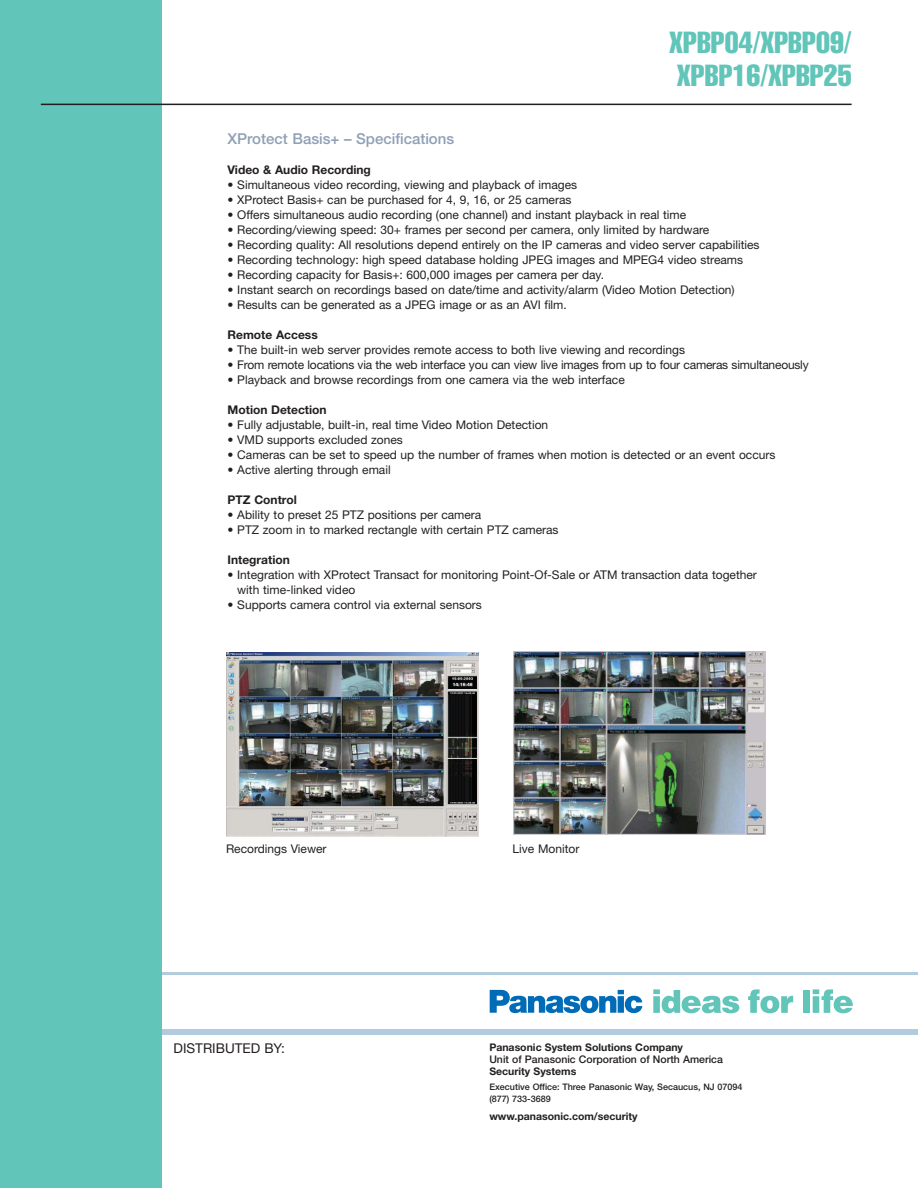
<style>
.page{position:relative;width:918px;height:1188px;background:#fff}
.page>*{position:absolute;margin:0;border:0;box-sizing:border-box;transform-origin:0 0}
.t1{font:extra-condensed 30px/33px "Helvetica";color:#61c5ba}
.t2{font:500 15px "Helvetica Neue";color:#8f9fb5}
.t3{font:13.5px "Helvetica Neue";color:#231f20}
.t4{font:12px/15px "Helvetica Neue";color:#231f20}
.t5{font:700 12px "Helvetica Neue";color:#231f20}
.t6{font:700 10.5px/12px "Helvetica Neue";color:#231f20}
.t7{font:500 9px/12px "Helvetica Neue";color:#231f20}
.s1{font-weight:500}
</style>
<div class="page">
<svg style="left:653px;top:989px;width:86px;height:24px"></svg>
<svg style="left:748px;top:989px;width:45px;height:24px"></svg>
<div style="left:803px;top:990px;width:7px;height:23px;background:#61c5ba"></div>
<svg style="left:813px;top:989px;width:40px;height:24px"></svg>
<svg style="left:490px;top:990px;width:152px;height:23px"></svg>
<div style="left:161px;top:1029px;width:757px;height:6px;background:#b2ccdd"></div>
<hr style="left:162px;top:972px;width:756px;height:3px;background:#b2ccdd">
<div style="left:0;top:0;width:162px;height:1188px;background:#61c5ba"></div>
<hr style="left:41px;top:104px;width:811px;height:1px;background:#231f20">
<img style="left:226px;top:652px;width:252px;height:184px">
<img style="left:513px;top:652px;width:252px;height:183px">
<p class="t1" style="left:669px;top:27px;width:184px">XPBP04/XPBP09/<br>XPBP16/XPBP25</p>
<p class="t2" style="left:228px;top:133px;width:228px">XProtect Basis+ – Specifications</p>
<p class="t5" style="left:228px;top:166px;width:145px">Video &amp; Audio Recording</p>
<p class="t4" style="left:228px;top:179px;width:351px">• Simultaneous video recording, viewing and playback of images</p>
<p class="t4" style="left:228px;top:194px;width:345px">• XProtect Basis+ can be purchased for 4, 9, 16, or 25 cameras</p>
<p class="t4" style="left:228px;top:209px;width:460px">• Offers simultaneous audio recording (one channel) and instant playback in real time</p>
<p class="t4" style="left:228px;top:224px;width:483px">• Recording/viewing speed: 30+ frames per second per camera, only limited by hardware</p>
<p class="t4" style="left:228px;top:239px;width:533px">• Recording quality: All resolutions depend entirely on the IP cameras and video server capabilities</p>
<p class="t4" style="left:228px;top:254px;width:517px">• Recording technology: high speed database holding JPEG images and MPEG4 video streams</p>
<p class="t4" style="left:228px;top:269px;width:378px">• Recording capacity for Basis+: 600,000 images per camera per day.</p>
<p class="t4" style="left:228px;top:284px;width:509px">• Instant search on recordings based on date/time and activity/alarm (Video Motion Detection)</p>
<p class="t4" style="left:228px;top:299px;width:341px">• Results can be generated as a JPEG image or as an AVI film.</p>
<p class="t5" style="left:228px;top:331px;width:92px">Remote Access</p>
<p class="t4" style="left:228px;top:344px;width:459px">• The built-in web server provides remote access to both live viewing and recordings</p>
<p class="t4" style="left:228px;top:359px;width:583px">• From remote locations via the web interface you can view live images from up to four cameras simultaneously</p>
<p class="t4" style="left:228px;top:374px;width:399px">• Playback and browse recordings from one camera via the web interface</p>
<p class="t5" style="left:228px;top:406px;width:101px">Motion Detection</p>
<p class="t4" style="left:228px;top:419px;width:322px">• Fully adjustable, built-in, real time Video Motion Detection</p>
<p class="t4" style="left:228px;top:434px;width:177px">• VMD supports excluded zones</p>
<p class="t4" style="left:228px;top:449px;width:549px">• Cameras can be set to speed up the number of frames when motion is detected or an event occurs</p>
<p class="t4" style="left:228px;top:464px;width:165px">• Active alerting through email</p>
<p class="t5" style="left:228px;top:496px;width:71px">PTZ Control</p>
<p class="t4" style="left:228px;top:509px;width:255px">• Ability to preset 25 PTZ positions per camera</p>
<p class="t4" style="left:228px;top:524px;width:333px">• PTZ zoom in to marked rectangle with certain PTZ cameras</p>
<p class="t5" style="left:228px;top:556px;width:64px">Integration</p>
<p class="t4" style="left:237px;top:569px;width:521px;text-indent:-10px">• Integration with XProtect Transact for monitoring Point-Of-Sale or ATM transaction data together with time-linked video</p>
<p class="t4" style="left:228px;top:599px;width:256px">• Supports camera control via external sensors</p>
<p class="t4" style="left:226px;top:843px;width:102px">Recordings Viewer</p>
<p class="t4" style="left:513px;top:843px;width:68px">Live Monitor</p>
<p class="t3" style="left:174px;top:1044px;width:113px">DISTRIBUTED BY:</p>
<p class="t6" style="left:489px;top:1042px;width:235px">Panasonic System Solutions Company<br><span class="s1">Unit of Panasonic Corporation of North America<br></span>Security Systems</p>
<p class="t7" style="left:489px;top:1082px;width:255px">Executive Office: Three Panasonic Way, Secaucus, NJ 07094 (877) 733-3689</p>
<p class="t6" style="left:489px;top:1111px;width:150px">www.panasonic.com/security</p>
</div>
